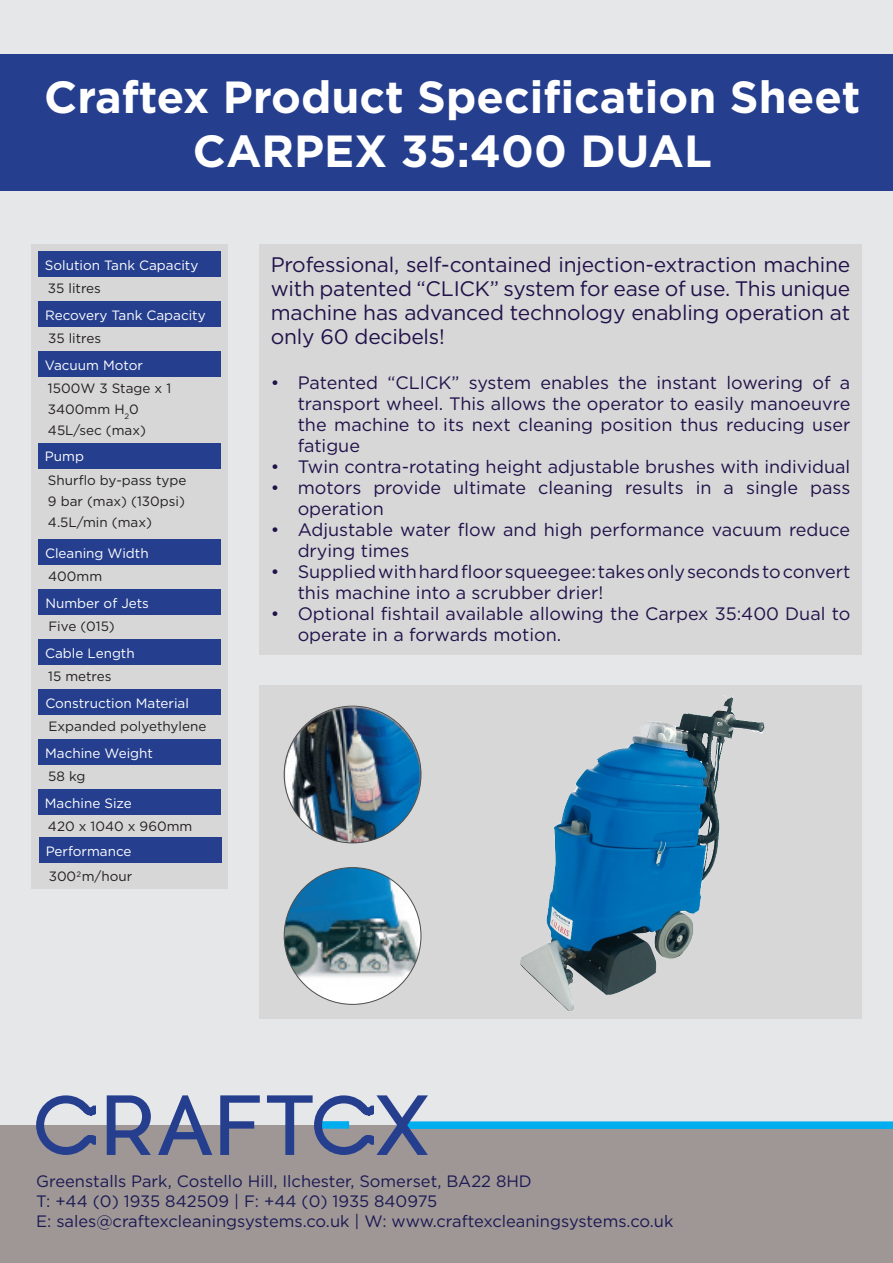
<style>
.page{position:relative;width:893px;height:1263px;background:#fff}
.page>*{position:absolute;margin:0;border:0;box-sizing:border-box;transform-origin:0 0}
.t1{font:700 45px "Gotham";color:#fff}
.t2{font:21px/24px "Gotham";letter-spacing:-.01em;color:#211249;text-align:justify}
.t3{font:18px/21px "Gotham";color:#211249}
.t4{font:16.5px "Gotham";color:#1c1953}
.t5{font:13.5px "Gotham";color:#231f20}
.t6{font:13.5px "Gotham";color:#fff}
</style>
<div class="page">
<div style="left:0;top:0;width:893px;height:1170px;background:#e6e7e9"></div>
<div style="left:0;top:1125px;width:893px;height:138px;background:#9e9796"></div>
<div style="left:401px;top:1121px;width:492px;height:8px;background:#00aeef"></div>
<div style="left:0;top:54px;width:893px;height:137px;background:#253f8e"></div>
<svg style="left:36px;top:1095px;width:392px;height:60px"></svg>
<div style="left:259px;top:244px;width:603px;height:411px;background:#d7d7d8"></div>
<div style="left:259px;top:685px;width:603px;height:334px;background:#d7d7d8"></div>
<div style="left:32px;top:244px;width:196px;height:644px;background:#d7d7d8"></div>
<div style="left:38px;top:251px;width:183px;height:26px;background:#253f8e"></div>
<div style="left:39px;top:301px;width:182px;height:26px;background:#253f8e"></div>
<div style="left:38px;top:351px;width:183px;height:26px;background:#253f8e"></div>
<div style="left:39px;top:539px;width:182px;height:25px;background:#253f8e"></div>
<div style="left:39px;top:589px;width:182px;height:25px;background:#253f8e"></div>
<div style="left:39px;top:639px;width:182px;height:25px;background:#253f8e"></div>
<div style="left:39px;top:689px;width:182px;height:26px;background:#253f8e"></div>
<div style="left:39px;top:739px;width:182px;height:26px;background:#253f8e"></div>
<div style="left:38px;top:789px;width:183px;height:26px;background:#253f8e"></div>
<div style="left:38px;top:444px;width:183px;height:25px;background:#253f8e"></div>
<img style="left:284px;top:706px;width:137px;height:137px;border-radius:68px">
<img style="left:284px;top:867px;width:137px;height:137px;border-radius:68px">
<img style="left:521px;top:694px;width:243px;height:316px">
<div style="left:39px;top:837px;width:182px;height:26px;background:#253f8e"></div>
<p class="t1" style="left:44px;top:68px;width:818px">Craftex Product Specification Sheet</p>
<p class="t1" style="left:193px;top:122px;width:521px">CARPEX 35:400 DUAL</p>
<p class="t6" style="left:45px;top:257px;width:155px">Solution Tank Capacity</p>
<p class="t5" style="left:48px;top:280px;width:54px">35 litres</p>
<p class="t6" style="left:45px;top:307px;width:162px">Recovery Tank Capacity</p>
<p class="t5" style="left:48px;top:330px;width:54px">35 litres</p>
<p class="t6" style="left:45px;top:357px;width:100px">Vacuum Motor</p>
<p class="t5" style="left:48px;top:380px;width:125px">1500W 3 Stage x 1</p>
<p class="t5" style="left:48px;top:401px;width:92px">3400mm H<sub>2</sub>0</p>
<p class="t5" style="left:48px;top:422px;width:99px">45L/sec (max)</p>
<p class="t6" style="left:45px;top:448px;width:41px">Pump</p>
<p class="t5" style="left:48px;top:472px;width:140px">Shurflo by-pass type</p>
<p class="t5" style="left:48px;top:493px;width:138px">9 bar (max) (130psi)</p>
<p class="t5" style="left:48px;top:514px;width:106px">4.5L/min (max)</p>
<p class="t6" style="left:45px;top:544px;width:105px">Cleaning Width</p>
<p class="t5" style="left:48px;top:567px;width:56px">400mm</p>
<p class="t6" style="left:45px;top:594px;width:105px">Number of Jets</p>
<p class="t5" style="left:48px;top:617px;width:68px">Five (015)</p>
<p class="t6" style="left:45px;top:644px;width:91px">Cable Length</p>
<p class="t5" style="left:48px;top:667px;width:65px">15 metres</p>
<p class="t6" style="left:45px;top:695px;width:145px">Construction Material</p>
<p class="t5" style="left:48px;top:718px;width:160px">Expanded polyethylene</p>
<p class="t6" style="left:45px;top:745px;width:109px">Machine Weight</p>
<p class="t5" style="left:48px;top:768px;width:39px">58 kg</p>
<p class="t6" style="left:45px;top:795px;width:88px">Machine Size</p>
<p class="t5" style="left:48px;top:818px;width:146px">420 x 1040 x 960mm</p>
<p class="t6" style="left:46px;top:843px;width:87px">Performance</p>
<p class="t5" style="left:49px;top:867px;width:85px">3002m/hour</p>
<p class="t2" style="left:271px;top:252px;width:581px">Professional, self-contained injection-extraction machine with patented “CLICK” system for ease of use. This unique machine has advanced technology enabling operation at only 60 decibels!</p>
<p class="t3" style="left:298px;top:372px;width:554px;text-align:justify;text-indent:-27px">• Patented “CLICK” system enables the instant lowering of a transport wheel. This allows the operator to easily manoeuvre the machine to its next cleaning position thus reducing user fatigue</p>
<p class="t3" style="left:271px;top:456px;width:581px">• Twin contra-rotating height adjustable brushes with individual</p>
<p class="t3" style="left:298px;top:477px;width:554px;text-indent:-27px">• motors provide ultimate cleaning results in a single pass operation</p>
<p class="t3" style="left:298px;top:519px;width:554px;text-indent:-27px">• Adjustable water flow and high performance vacuum reduce drying times</p>
<p class="t3" style="left:298px;top:561px;width:554px;text-indent:-27px">• Supplied with hard floor squeegee: takes only seconds to convert this machine into a scrubber drier!</p>
<p class="t3" style="left:298px;top:603px;width:554px;text-indent:-27px">• Optional fishtail available allowing the Carpex 35:400 Dual to operate in a forwards motion.</p>
<p class="t4" style="left:36px;top:1171px;width:497px">Greenstalls Park, Costello Hill, Ilchester, Somerset, BA22 8HD</p>
<p class="t4" style="left:36px;top:1191px;width:403px">T: +44 (0) 1935 842509 | F: +44 (0) 1935 840975</p>
<p class="t4" style="left:36px;top:1210px;width:639px">E: sales@craftexcleaningsystems.co.uk | W: www.craftexcleaningsystems.co.uk</p>
</div>
